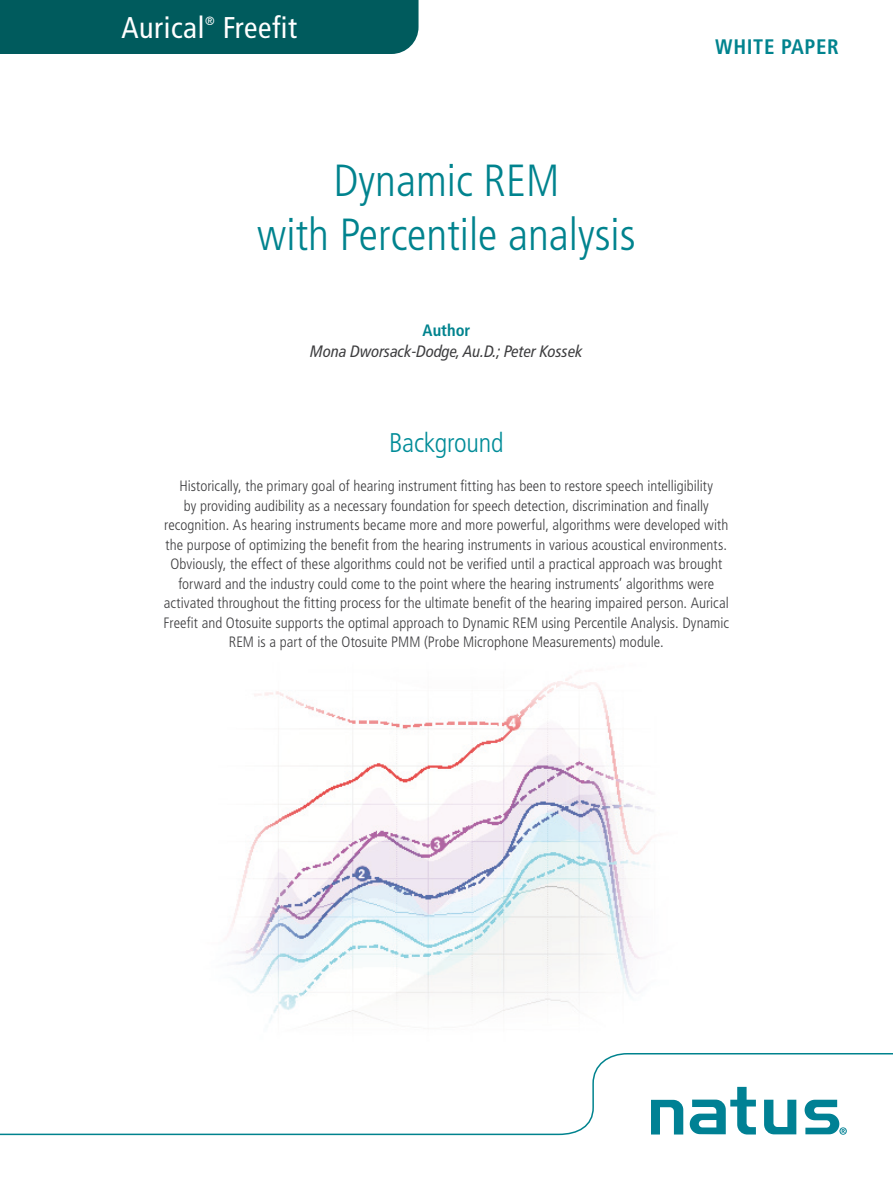
<style>
.page{position:relative;width:893px;height:1188px;background:#fff}
.page>*{position:absolute;margin:0;border:0;box-sizing:border-box;transform-origin:0 0}
.t1{font:300 condensed 45px/54px "Frutiger LT Std";color:#00838e;text-align:center}
.t2{font:condensed 30px "Frutiger LT Std";letter-spacing:.02em;color:#fff}
.t3{font:300 condensed 27px "Frutiger LT Std";letter-spacing:-.01em;color:#008c98}
.t4{font:700 condensed 21px "Frutiger LT Std";letter-spacing:.03em;color:#00838e}
.t5{font:italic condensed 16.5px "Frutiger LT Std";color:#3e3e40}
.t6{font:700 condensed 16.5px "Frutiger LT Std";color:#00838e}
.t7{font:300 condensed 15px/19.5px "Frutiger LT Std";color:#3e3e40;text-align:center}
.t8{font:condensed 12px "Frutiger LT Std";color:#fff}
</style>
<div class="page">
<div style="left:0;top:0;width:418px;height:54px;background:#005b5d"></div>
<svg style="left:0;top:1053px;width:893px;height:83px"></svg>
<img style="left:229px;top:674px;width:423px;height:349px">
<h2 class="t2" style="left:121px;top:10px;width:85px">Aurical</h2>
<p class="t8" style="left:205px;top:14px;width:11px">®</p>
<h2 class="t2" style="left:223px;top:10px;width:76px">Freefit</h2>
<h1 class="t1" style="left:257px;top:154px;width:380px">Dynamic REM<br>with Percentile analysis</h1>
<p class="t6" style="left:423px;top:321px;width:49px">Author</p>
<p class="t5" style="left:310px;top:342px;width:274px">Mona Dworsack-Dodge, Au.D.; Peter Kossek</p>
<h3 class="t4" style="left:715px;top:34px;width:125px">WHITE PAPER</h3>
<h3 class="t3" style="left:389px;top:428px;width:116px">Background</h3>
<p class="t7" style="left:164px;top:477px;width:567px">Historically, the primary goal of hearing instrument fitting has been to restore speech intelligibility<br>by providing audibility as a necessary foundation for speech detection, discrimination and finally recognition. As hearing instruments became more and more powerful, algorithms were developed with the purpose of optimizing the benefit from the hearing instruments in various acoustical environments.<br>Obviously, the effect of these algorithms could not be verified until a practical approach was brought forward and the industry could come to the point where the hearing instruments’ algorithms were activated throughout the fitting process for the ultimate benefit of the hearing impaired person. Aurical Freefit and Otosuite supports the optimal approach to Dynamic REM using Percentile Analysis. Dynamic REM is a part of the Otosuite PMM (Probe Microphone Measurements) module.</p>
</div>
